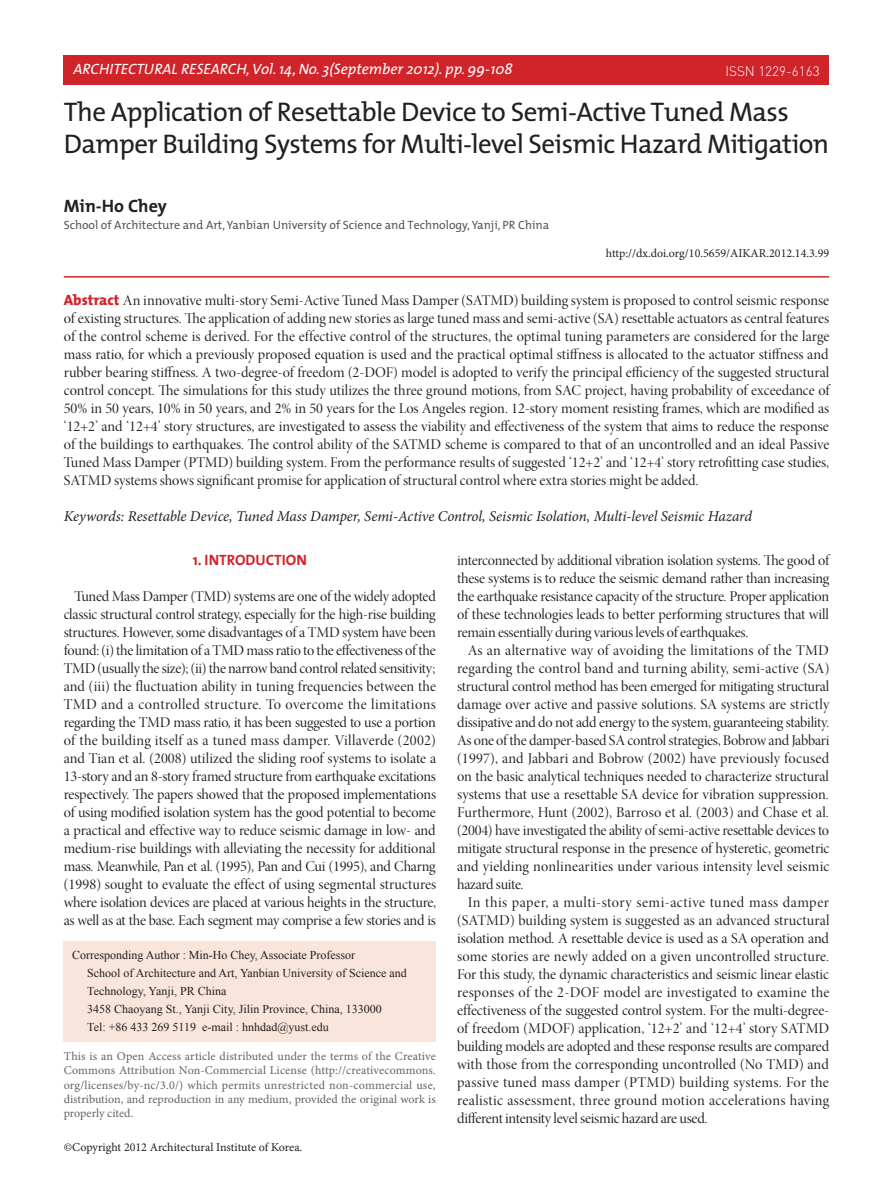
<style>
.page{position:relative;width:893px;height:1191px;background:#fff}
.page>*{position:absolute;margin:0;border:0;box-sizing:border-box;transform-origin:0 0}
.본문첫번째제목{font:27px/32.4px "The Mix";letter-spacing:-.025em;color:#231f20}
.본문저자{font:700 18px "The Mix";color:#231f20}
.본문1{font:15px/18px "Minion Pro Disp";letter-spacing:-.015em;color:#231f20;text-align:justify}
.요약내용{font:15px/18px "Minion Pro Disp";color:#231f20;text-align:justify}
.요약키워드{font:italic 15px "Minion Pro";letter-spacing:-.005em;color:#231f20}
.챕터상단박스{font:italic 15px "The Mix";color:#fff}
._1__INTRODUCTION{font:700 15px "The Mix";color:#d1232a}
.상단바코드넘버{font:13.5px "Dinlig";color:#fff}
.저자소속2{font:12px/14.4px "Minion Pro";letter-spacing:-.005em;color:#636366;text-align:justify}
.저자소속1{font:12px "Times New Roman";color:#231f20}
.홈피주소{font:12px "Minion Pro";color:#231f20}
.본문저자소개{font:12px "The Mix";color:#57585a}
.s1{font-family:"The Mix";font-weight:800;color:#d1232a}
</style>
<div class="page">
<div style="left:64px;top:55px;width:765px;height:30px;background:#d1232a"></div>
<hr style="left:64px;top:276px;width:765px;height:2px;background:#d1232a">
<div style="left:64px;top:941px;width:372px;height:100px;background:#f9e5dc"></div>
<p class="챕터상단박스" style="left:73px;top:57px;width:441px">ARCHITECTURAL RESEARCH, Vol. 14, No. 3(September 2012). pp. 99-108</p>
<p class="상단바코드넘버" style="left:725px;top:63px;width:96px">ISSN 1229-6163</p>
<p class="본문첫번째제목" style="left:64px;top:95px;width:767px">The Application of Resettable Device to Semi-Active Tuned Mass<br>Damper Building Systems for Multi-level Seismic Hazard Mitigation</p>
<p class="본문저자" style="left:64px;top:191px;width:105px">Min-Ho Chey</p>
<p class="본문저자소개" style="left:64px;top:215px;width:487px">School of Architecture and Art, Yanbian University of Science and Technology, Yanji, PR China</p>
<p class="홈피주소" style="left:606px;top:246px;width:225px">http://dx.doi.org/10.5659/AIKAR.2012.14.3.99</p>
<p class="요약내용" style="left:64px;top:291px;width:767px"><span class="s1">Abstract</span> An innovative multi-story Semi-Active Tuned Mass Damper (SATMD) building system is proposed to control seismic response of existing structures. The application of adding new stories as large tuned mass and semi-active (SA) resettable actuators as central features of the control scheme is derived. For the effective control of the structures, the optimal tuning parameters are considered for the large mass ratio, for which a previously proposed equation is used and the practical optimal stiffness is allocated to the actuator stiffness and rubber bearing stiffness. A two-degree-of freedom (2-DOF) model is adopted to verify the principal efficiency of the suggested structural control concept. The simulations for this study utilizes the three ground motions, from SAC project, having probability of exceedance of 50% in 50 years, 10% in 50 years, and 2% in 50 years for the Los Angeles region. 12-story moment resisting frames, which are modified as ‘12+2’ and ‘12+4’ story structures, are investigated to assess the viability and effectiveness of the system that aims to reduce the response of the buildings to earthquakes. The control ability of the SATMD scheme is compared to that of an uncontrolled and an ideal Passive Tuned Mass Damper (PTMD) building system. From the performance results of suggested ‘12+2’ and ‘12+4’ story retrofitting case studies, SATMD systems shows significant promise for application of structural control where extra stories might be added.</p>
<p class="요약키워드" style="left:64px;top:506px;width:690px">Keywords: Resettable Device, Tuned Mass Damper, Semi-Active Control, Seismic Isolation, Multi-level Seismic Hazard</p>
<p class="_1__INTRODUCTION" style="left:193px;top:547px;width:116px">1. INTRODUCTION</p>
<p class="본문1" style="left:64px;top:587px;width:374px;text-indent:11px">Tuned Mass Damper (TMD) systems are one of the widely adopted classic structural control strategy, especially for the high-rise building structures. However, some disadvantages of a TMD system have been found: (i) the limitation of a TMD mass ratio to the effectiveness of the TMD (usually the size); (ii) the narrow band control related sensitivity; and (iii) the fluctuation ability in tuning frequencies between the TMD and a controlled structure. To overcome the limitations regarding the TMD mass ratio, it has been suggested to use a portion of the building itself as a tuned mass damper. Villaverde (2002) and Tian et al. (2008) utilized the sliding roof systems to isolate a 13-story and an 8-story framed structure from earthquake excitations respectively. The papers showed that the proposed implementations of using modified isolation system has the good potential to become a practical and effective way to reduce seismic damage in low- and medium-rise buildings with alleviating the necessity for additional mass. Meanwhile, Pan et al. (1995), Pan and Cui (1995), and Charng (1998) sought to evaluate the effect of using segmental structures where isolation devices are placed at various heights in the structure, as well as at the base. Each segment may comprise a few stories and is</p>
<p class="저자소속1" style="left:72px;top:946px;width:284px">Corresponding Author : Min-Ho Chey, Associate Professor</p>
<p class="저자소속1" style="left:87px;top:964px;width:321px">School of Architecture and Art, Yanbian University of Science and</p>
<p class="저자소속1" style="left:87px;top:982px;width:141px">Technology, Yanji, PR China</p>
<p class="저자소속1" style="left:87px;top:1000px;width:296px">3458 Chaoyang St., Yanji City, Jilin Province, China, 133000</p>
<p class="저자소속1" style="left:87px;top:1018px;width:243px">Tel: +86 433 269 5119 e-mail : hnhdad@yust.edu</p>
<p class="저자소속2" style="left:64px;top:1048px;width:374px">This is an Open Access article distributed under the terms of the Creative Commons Attribution Non-Commercial License (http://creativecommons. org/licenses/by-nc/3.0/) which permits unrestricted non-commercial use, distribution, and reproduction in any medium, provided the original work is properly cited.</p>
<p class="홈피주소" style="left:64px;top:1139px;width:240px">©Copyright 2012 Architectural Institute of Korea.</p>
<p class="본문1" style="left:457px;top:551px;width:374px">interconnected by additional vibration isolation systems. The good of these systems is to reduce the seismic demand rather than increasing the earthquake resistance capacity of the structure. Proper application of these technologies leads to better performing structures that will remain essentially during various levels of earthquakes.</p>
<p class="본문1" style="left:457px;top:641px;width:374px;text-indent:11px">As an alternative way of avoiding the limitations of the TMD regarding the control band and turning ability, semi-active (SA) structural control method has been emerged for mitigating structural damage over active and passive solutions. SA systems are strictly dissipative and do not add energy to the system, guaranteeing stability.<br>As one of the damper-based SA control strategies, Bobrow and Jabbari (1997), and Jabbari and Bobrow (2002) have previously focused on the basic analytical techniques needed to characterize structural systems that use a resettable SA device for vibration suppression.<br>Furthermore, Hunt (2002), Barroso et al. (2003) and Chase et al. (2004) have investigated the ability of semi-active resettable devices to mitigate structural response in the presence of hysteretic, geometric and yielding nonlinearities under various intensity level seismic hazard suite.</p>
<p class="본문1" style="left:457px;top:893px;width:374px;text-indent:11px">In this paper, a multi-story semi-active tuned mass damper (SATMD) building system is suggested as an advanced structural isolation method. A resettable device is used as a SA operation and some stories are newly added on a given uncontrolled structure.<br>For this study, the dynamic characteristics and seismic linear elastic responses of the 2-DOF model are investigated to examine the effectiveness of the suggested control system. For the multi-degree&shy;of freedom (MDOF) application, ‘12+2’ and ‘12+4’ story SATMD building models are adopted and these response results are compared with those from the corresponding uncontrolled (No TMD) and passive tuned mass damper (PTMD) building systems. For the realistic assessment, three ground motion accelerations having different intensity level seismic hazard are used.</p>
</div>
